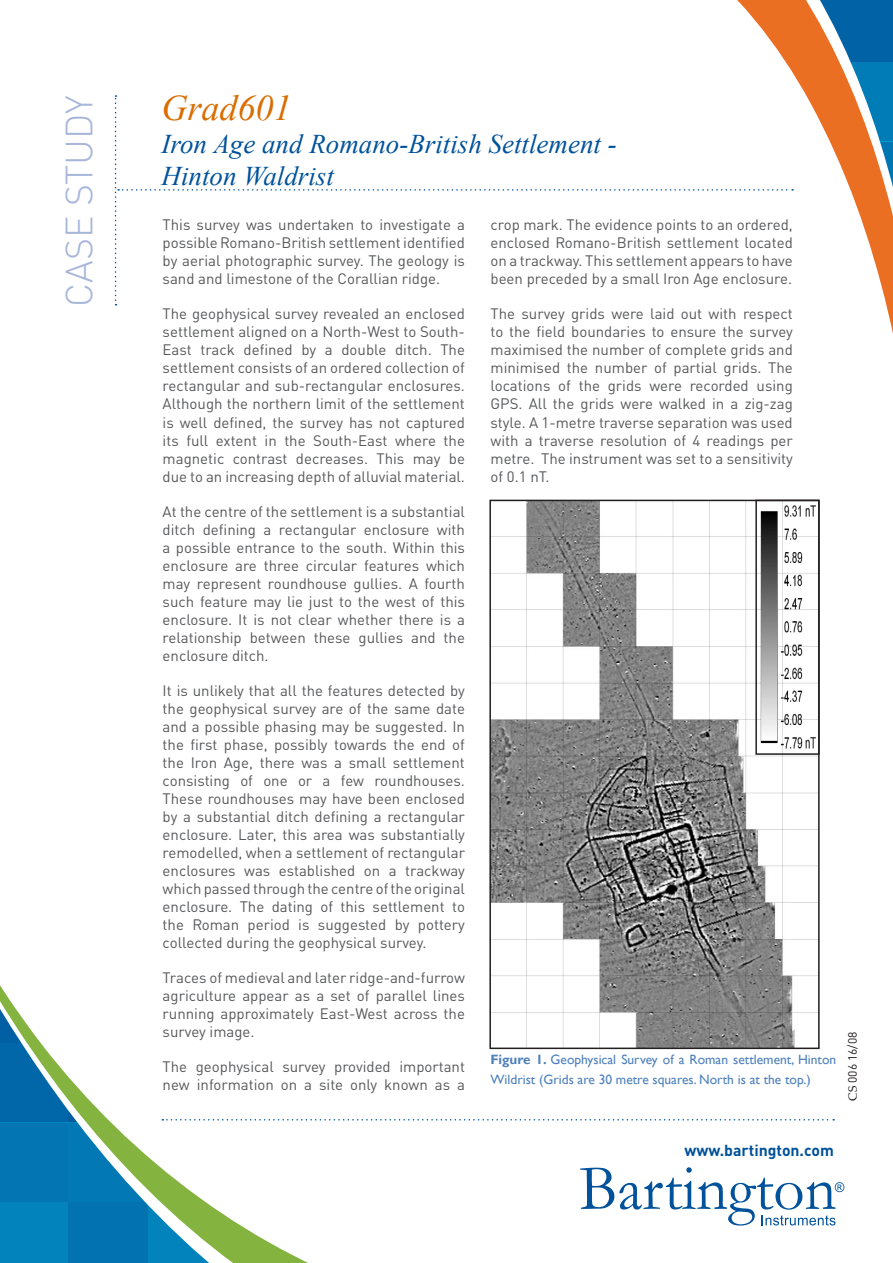
<style>
.page{position:relative;width:893px;height:1263px;background:#fff}
.page>*{position:absolute;margin:0;border:0;box-sizing:border-box;transform-origin:0 0}
.t1{font:300 37.5px "DINOT";color:#a8b6d9}
.t2{font:italic 36px "Times New Roman";color:#d96d00}
.t3{font:italic 27px "Times New Roman";color:#01529a}
.t4{font:700 15.75px "DINOT";color:#01529a}
.body_text{font:15px/18px "DINOT";color:#57585a;text-align:justify}
.t5{font:13.5px/19.5px "Gill Sans";color:#4f81bd}
.document_reference_n{font:12px "DINOT";color:#231f20}
.s1{font-weight:700}
.s2{font-family:"Palatino Linotype"}
</style>
<div class="page">
<svg style="left:33px;top:1033px;width:751px;height:230px"></svg>
<svg style="left:0;top:985px;width:33px;height:278px;background:#2787b3"></svg>
<svg style="left:719px;top:0;width:174px;height:500px"></svg>
<svg style="left:580px;top:1167px;width:264px;height:58px"></svg>
<svg style="left:162px;top:1119px;width:672px;height:1px"></svg>
<svg style="left:115px;top:95px;width:678px;height:210px"></svg>
<img style="left:492px;top:503px;width:325px;height:543px">
<div style="left:489px;top:500px;width:331px;height:549px;border:2px solid #231f20"></div>
<img style="left:758px;top:503px;width:59px;height:249px">
<div style="left:755px;top:500px;width:65px;height:255px;border:2px solid #231f20"></div>
<p class="t1" style="left:56px;top:307px;width:213px;rotate:-90deg">CASE STUDY</p>
<p class="t2" style="left:162px;top:83px;width:131px">Grad601</p>
<p class="t3" style="left:162px;top:125px;width:457px">Iron Age and Romano-British Settlement -</p>
<p class="t3" style="left:162px;top:157px;width:174px">Hinton Waldrist</p>
<p class="body_text" style="left:163px;top:216px;width:304px">This survey was undertaken to investigate a possible Romano-British settlement identified by aerial photographic survey. The geology is sand and limestone of the Corallian ridge.</p>
<p class="body_text" style="left:163px;top:305px;width:304px">The geophysical survey revealed an enclosed settlement aligned on a North-West to South-East track defined by a double ditch. The settlement consists of an ordered collection of rectangular and sub-rectangular enclosures.<br>Although the northern limit of the settlement is well defined, the survey has not captured its full extent in the South-East where the magnetic contrast decreases. This may be due to an increasing depth of alluvial material.</p>
<p class="body_text" style="left:163px;top:502px;width:304px">At the centre of the settlement is a substantial ditch defining a rectangular enclosure with a possible entrance to the south. Within this enclosure are three circular features which may represent roundhouse gullies. A fourth such feature may lie just to the west of this enclosure. It is not clear whether there is a relationship between these gullies and the enclosure ditch.</p>
<p class="body_text" style="left:163px;top:681px;width:304px">It is unlikely that all the features detected by the geophysical survey are of the same date and a possible phasing may be suggested. In the first phase, possibly towards the end of the Iron Age, there was a small settlement consisting of one or a few roundhouses.<br>These roundhouses may have been enclosed by a substantial ditch defining a rectangular enclosure. Later, this area was substantially remodelled, when a settlement of rectangular enclosures was established on a trackway which passed through the centre of the original enclosure. The dating of this settlement to the Roman period is suggested by pottery collected during the geophysical survey.</p>
<p class="body_text" style="left:163px;top:968px;width:304px">Traces of medieval and later ridge-and-furrow agriculture appear as a set of parallel lines running approximately East-West across the survey image.</p>
<p class="body_text" style="left:163px;top:1057px;width:304px">The geophysical survey provided important new information on a site only known as a</p>
<p class="body_text" style="left:490px;top:216px;width:304px">crop mark. The evidence points to an ordered, enclosed Romano-British settlement located on a trackway. This settlement appears to have been preceded by a small Iron Age enclosure.</p>
<p class="body_text" style="left:490px;top:305px;width:304px">The survey grids were laid out with respect to the field boundaries to ensure the survey maximised the number of complete grids and minimised the number of partial grids. The locations of the grids were recorded using GPS. All the grids were walked in a zig-zag style. A 1-metre traverse separation was used with a traverse resolution of 4 readings per metre. The instrument was set to a sensitivity of 0.1 nT.</p>
<p class="t5" style="left:490px;top:1050px;width:347px"><span class="s1">Figure 1.</span> Geophysical Survey of a Roman settlement, Hinton<br>Wildrist (Grids are 30 metre squares. North is at the top.)</p>
<p class="document_reference_n" style="left:845px;top:1101px;width:70px;rotate:-90deg"><span class="s2">CS</span> 006 16/08</p>
<p class="t4" style="left:684px;top:1140px;width:151px">www.bartington.com</p>
</div>
